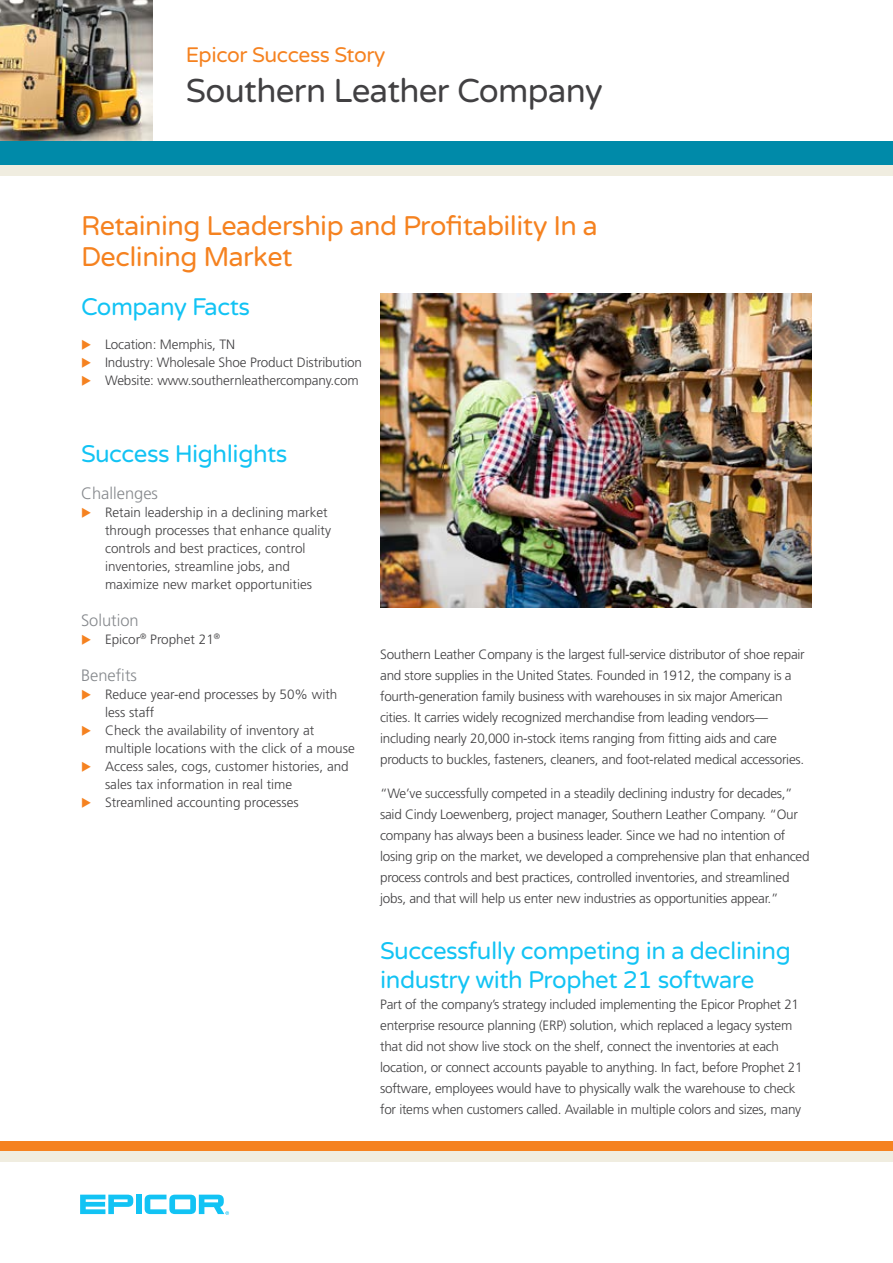
<style>
.page{position:relative;width:893px;height:1263px;background:#fff}
.page>*{position:absolute;margin:0;border:0;box-sizing:border-box;transform-origin:0 0}
.Company_Name{font:33px "Varela Round";letter-spacing:-.02em;color:#414042}
.Intro_Statement{font:27px/31.5px "Varela Round";letter-spacing:-.02em;color:#f58220}
.Body_Heading{font:24px/28.8px "Varela Round";letter-spacing:-.02em;color:#12c3f4}
.Epicor_Success_Story{font:21px "Varela Round";letter-spacing:-.02em;color:#f58220}
.Bulleted_List_Titles{font:300 16.5px "Frutiger LT Std";color:#86898d}
.Body_Copy{font:300 13.5px/21px "Frutiger LT Std";letter-spacing:-.02em;color:#414042}
.Body_Copy-2{font:300 13.5px/18px "Frutiger LT Std";color:#414042}
</style>
<div class="page">
<div style="left:0;top:1141px;width:893px;height:10px;background:#f58220"></div>
<div style="left:0;top:1151px;width:893px;height:10px;background:#f0ede0"></div>
<div style="left:136px;top:1194px;width:6px;height:20px;background:#12c3f4"></div>
<svg style="left:80px;top:1194px;width:53px;height:20px"></svg>
<svg style="left:145px;top:1194px;width:84px;height:21px"></svg>
<img style="left:0;top:0;width:153px;height:141px">
<div style="left:0;top:141px;width:893px;height:24px;background:#008aa9"></div>
<div style="left:0;top:165px;width:893px;height:11px;background:#f0ede0"></div>
<img style="left:380px;top:293px;width:432px;height:315px">
<p class="Epicor_Success_Story" style="left:186px;top:43px;width:201px">Epicor Success Story</p>
<p class="Company_Name" style="left:186px;top:72px;width:418px">Southern Leather Company</p>
<p class="Intro_Statement" style="left:81px;top:211px;width:518px">Retaining Leadership and Profitability In a<br>Declining Market</p>
<p class="Body_Heading" style="left:81px;top:293px;width:170px">Company Facts</p>
<p class="Body_Copy" style="left:105px;top:334px;width:132px">Location: Memphis, TN</p>
<p class="Body_Copy" style="left:105px;top:352px;width:259px">Industry: Wholesale Shoe Product Distribution</p>
<p class="Body_Copy" style="left:105px;top:370px;width:255px">Website: www.southernleathercompany.com</p>
<p class="Body_Heading" style="left:81px;top:440px;width:208px">Success Highlights</p>
<p class="Bulleted_List_Titles" style="left:81px;top:484px;width:79px">Challenges</p>
<p class="Body_Copy-2" style="left:105px;top:504px;width:228px">Retain leadership in a declining market through processes that enhance quality controls and best practices, control inventories, streamline jobs, and maximize new market opportunities</p>
<p class="Bulleted_List_Titles" style="left:81px;top:611px;width:59px">Solution</p>
<p class="Body_Copy-2" style="left:105px;top:630px;width:117px">Epicor<sup>®</sup> Prophet 21<sup>®</sup></p>
<p class="Bulleted_List_Titles" style="left:81px;top:666px;width:57px">Benefits</p>
<p class="Body_Copy-2" style="left:105px;top:685px;width:234px">Reduce year-end processes by 50% with less staff</p>
<p class="Body_Copy-2" style="left:105px;top:721px;width:251px">Check the availability of inventory at multiple locations with the click of a mouse</p>
<p class="Body_Copy-2" style="left:105px;top:757px;width:245px">Access sales, cogs, customer histories, and sales tax information in real time</p>
<p class="Body_Copy-2" style="left:105px;top:793px;width:195px">Streamlined accounting processes</p>
<p class="Body_Copy" style="left:380px;top:644px;width:426px">Southern Leather Company is the largest full-service distributor of shoe repair and store supplies in the United States. Founded in 1912, the company is a fourth-generation family business with warehouses in six major American cities. It carries widely recognized merchandise from leading vendors— including nearly 20,000 in-stock items ranging from fitting aids and care products to buckles, fasteners, cleaners, and foot-related medical accessories.</p>
<p class="Body_Copy" style="left:380px;top:783px;width:431px">“We’ve successfully competed in a steadily declining industry for decades,” said Cindy Loewenberg, project manager, Southern Leather Company. “Our company has always been a business leader. Since we had no intention of losing grip on the market, we developed a comprehensive plan that enhanced process controls and best practices, controlled inventories, and streamlined jobs, and that will help us enter new industries as opportunities appear.”</p>
<p class="Body_Heading" style="left:380px;top:937px;width:412px">Successfully competing in a declining industry with Prophet 21 software</p>
<p class="Body_Copy" style="left:380px;top:994px;width:424px">Part of the company’s strategy included implementing the Epicor Prophet 21 enterprise resource planning (ERP) solution, which replaced a legacy system that did not show live stock on the shelf, connect the inventories at each location, or connect accounts payable to anything. In fact, before Prophet 21 software, employees would have to physically walk the warehouse to check for items when customers called. Available in multiple colors and sizes, many</p>
</div>
